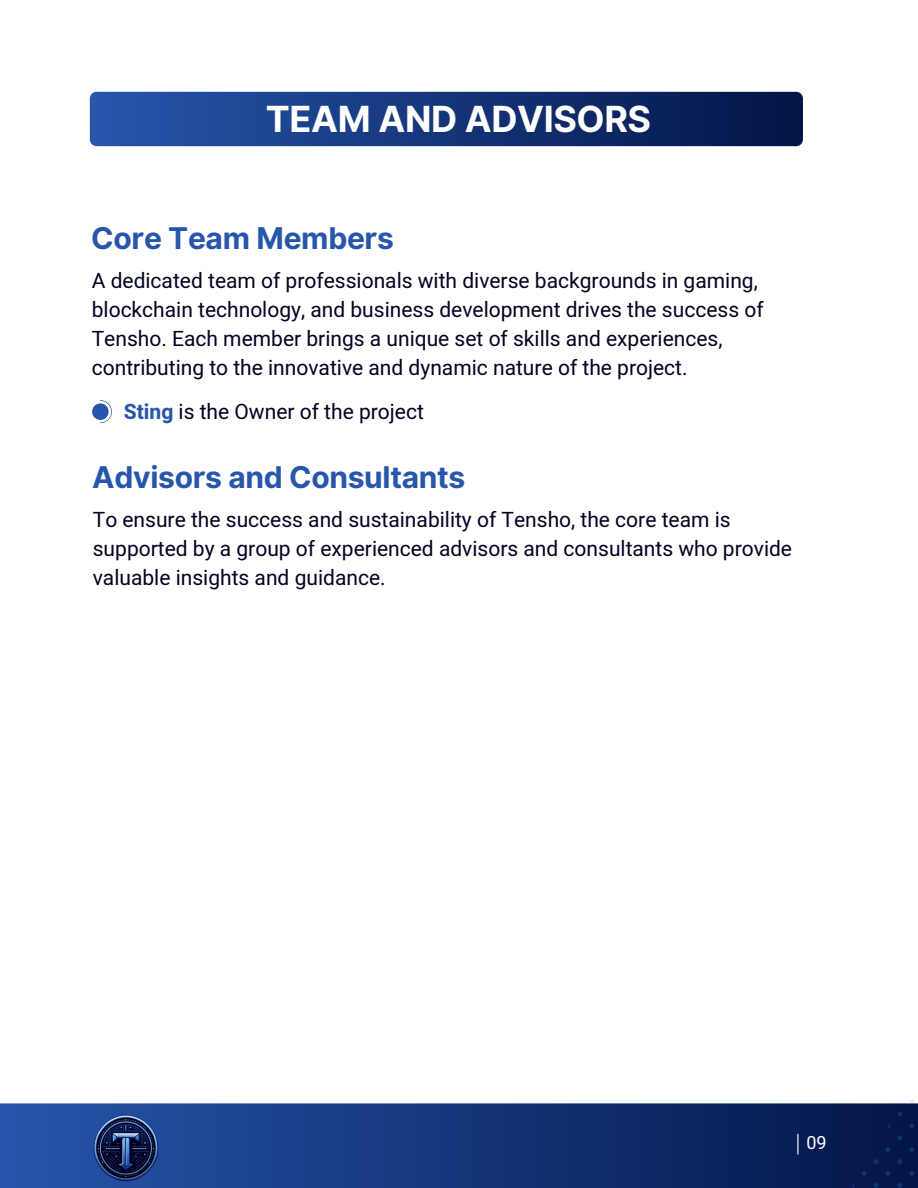
<style>
.page{position:relative;width:918px;height:1188px;background:#fff}
.page>*{position:absolute;margin:0;border:0;box-sizing:border-box;transform-origin:0 0}
.t1{font:700 36px "Inter";letter-spacing:-.01em;color:#fff}
.t2{font:700 30px "Inter";letter-spacing:-.01em;color:#2756ac}
.t3{font:21px/29.2px "Heebo";color:#020321}
.t4{font:18px "Heebo";color:#fff}
.s1{font-weight:700;color:#2756ac}
</style>
<div class="page">
<svg style="left:0;top:1103px;width:827px;height:85px;background:#16387c"></svg>
<img style="left:91px;top:1111px;width:70px;height:72px">
<svg style="left:797px;top:1134px;width:1px;height:20px"></svg>
<svg style="left:827px;top:1099px;width:91px;height:89px;background:#112456"></svg>
<svg style="left:92px;top:400px;width:20px;height:23px"></svg>
<svg style="left:90px;top:92px;width:713px;height:54px;background:#143579"></svg>
<p class="t1" style="left:266px;top:97px;width:387px">TEAM AND ADVISORS</p>
<p class="t2" style="left:91px;top:220px;width:304px">Core Team Members</p>
<p class="t3" style="left:92px;top:266px;width:673px">A dedicated team of professionals with diverse backgrounds in gaming, blockchain technology, and business development drives the success of Tensho. Each member brings a unique set of skills and experiences, contributing to the innovative and dynamic nature of the project.</p>
<p class="t3" style="left:124px;top:398px;width:302px"><span class="s1">Sting</span> is the Owner of the project</p>
<p class="t2" style="left:92px;top:459px;width:375px">Advisors and Consultants</p>
<h2 class="t3" style="left:93px;top:505px;width:701px">To ensure the success and sustainability of Tensho, the core team is supported by a group of experienced advisors and consultants who provide valuable insights and guidance.</h2>
<h2 class="t4" style="left:806px;top:1131px;width:22px">09</h2>
</div>
